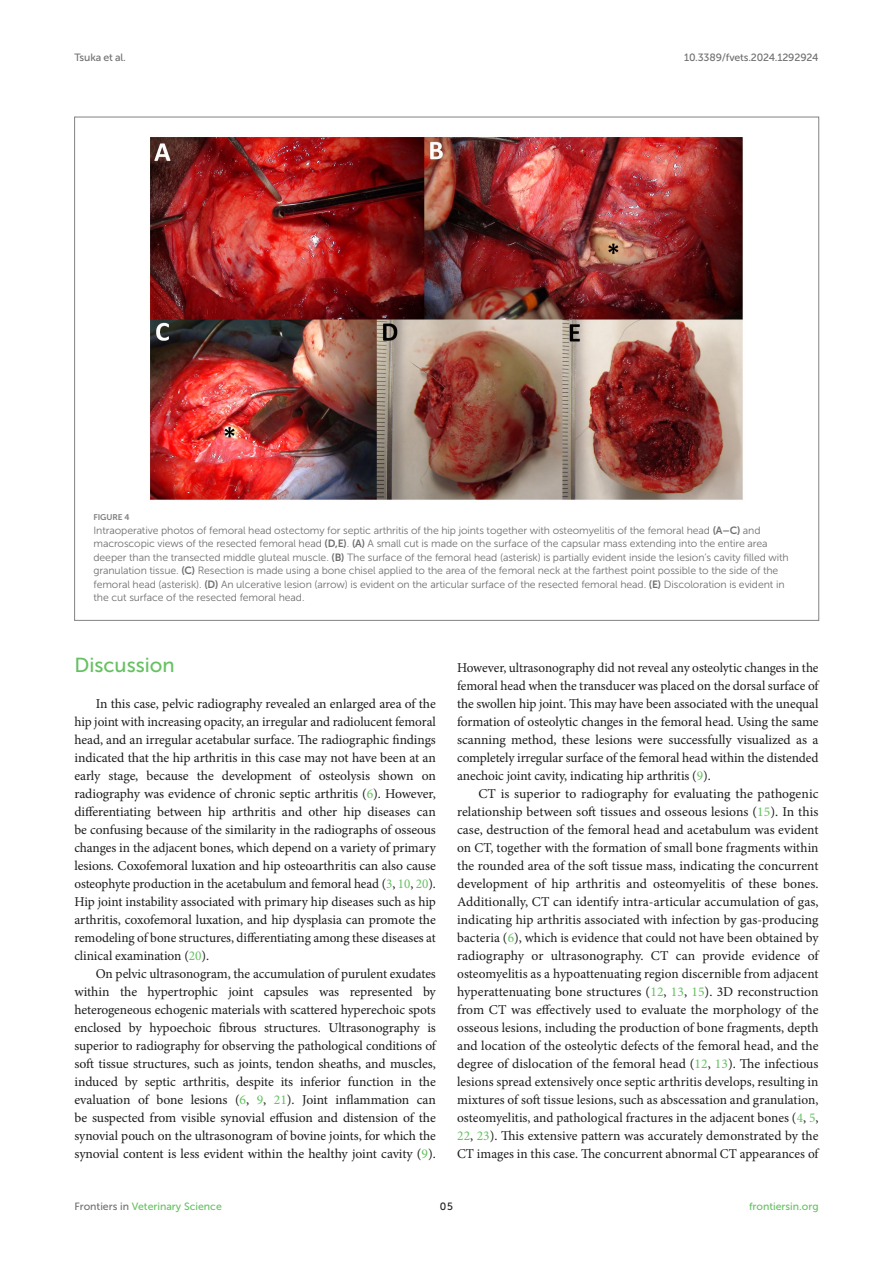
<style>
.page{position:relative;width:893px;height:1263px;background:#fff}
.page>*{position:absolute;margin:0;border:0;box-sizing:border-box;transform-origin:0 0}
.HEAD_1{font:20.25px "Museo Sans 500";color:#65c161}
.TEXT{font:13.5px/18px "Minion Pro";letter-spacing:-.005em;color:#1b1c1b;text-align:justify}
.TEXT_FLUSH{font:13.5px/18px "Minion Pro";letter-spacing:-.005em;color:#1b1c1b;text-align:justify}
.FIG_LEG{font:10.5px/13.5px "Museo Sans 300";letter-spacing:-.01em;color:#706f70}
.t1{font:10.5px "Museo Sans 500";color:#65c161}
.t2{font:10.5px "Museo Sans 500";letter-spacing:-.015em;color:#706f70}
.t3{font:10.5px "Museo Sans 500";color:#1b1c1b}
.FIG_HD{font:8.25px "Museo Sans 700";letter-spacing:-.01em;color:#7e7f7f}
.s1{font-family:"Museo Sans 700"}
.s2{color:#65c161}
.s3{color:#706f70}
</style>
<div class="page">
<img style="left:150px;top:137px;width:593px;height:363px">
<p class="t2" style="left:74px;top:51px;width:53px">Tsuka et al.</p>
<p class="t2" style="left:684px;top:51px;width:136px">10.3389/fvets.2024.1292924</p>
<p class="FIG_HD" style="left:94px;top:513px;width:37px">FIGURE 4</p>
<p class="FIG_LEG" style="left:94px;top:524px;width:697px">Intraoperative photos of femoral head ostectomy for septic arthritis of the hip joints together with osteomyelitis of the femoral head <span class="s1">(A–C)</span> and macroscopic views of the resected femoral head <span class="s1">(D,E)</span>. <span class="s1">(A)</span> A small cut is made on the surface of the capsular mass extending into the entire area deeper than the transected middle gluteal muscle. <span class="s1">(B)</span> The surface of the femoral head (asterisk) is partially evident inside the lesion’s cavity filled with granulation tissue. <span class="s1">(C)</span> Resection is made using a bone chisel applied to the area of the femoral neck at the farthest point possible to the side of the femoral head (asterisk). <span class="s1">(D)</span> An ulcerative lesion (arrow) is evident on the articular surface of the resected femoral head. <span class="s1">(E)</span> Discoloration is evident in the cut surface of the resected femoral head.</p>
<p class="HEAD_1" style="left:74px;top:654px;width:102px">Discussion</p>
<p class="TEXT_FLUSH" style="left:74px;top:695px;width:363px;text-indent:21px">In this case, pelvic radiography revealed an enlarged area of the hip joint with increasing opacity, an irregular and radiolucent femoral head, and an irregular acetabular surface. The radiographic findings indicated that the hip arthritis in this case may not have been at an early stage, because the development of osteolysis shown on radiography was evidence of chronic septic arthritis (<span class="s2">6</span>). However, differentiating between hip arthritis and other hip diseases can be confusing because of the similarity in the radiographs of osseous changes in the adjacent bones, which depend on a variety of primary lesions. Coxofemoral luxation and hip osteoarthritis can also cause osteophyte production in the acetabulum and femoral head (<span class="s2">3</span>, <span class="s2">10</span>, <span class="s2">20</span>).<br>Hip joint instability associated with primary hip diseases such as hip arthritis, coxofemoral luxation, and hip dysplasia can promote the remodeling of bone structures, differentiating among these diseases at clinical examination (<span class="s2">20</span>).</p>
<p class="TEXT" style="left:74px;top:965px;width:363px;text-indent:21px">On pelvic ultrasonogram, the accumulation of purulent exudates within the hypertrophic joint capsules was represented by heterogeneous echogenic materials with scattered hyperechoic spots enclosed by hypoechoic fibrous structures. Ultrasonography is superior to radiography for observing the pathological conditions of soft tissue structures, such as joints, tendon sheaths, and muscles, induced by septic arthritis, despite its inferior function in the evaluation of bone lesions (<span class="s2">6</span>, <span class="s2">9</span>, <span class="s2">21</span>). Joint inflammation can be suspected from visible synovial effusion and distension of the synovial pouch on the ultrasonogram of bovine joints, for which the synovial content is less evident within the healthy joint cavity (<span class="s2">9</span>).</p>
<p class="TEXT" style="left:457px;top:659px;width:363px">However, ultrasonography did not reveal any osteolytic changes in the femoral head when the transducer was placed on the dorsal surface of the swollen hip joint. This may have been associated with the unequal formation of osteolytic changes in the femoral head. Using the same scanning method, these lesions were successfully visualized as a completely irregular surface of the femoral head within the distended anechoic joint cavity, indicating hip arthritis (<span class="s2">9</span>).</p>
<p class="TEXT" style="left:457px;top:785px;width:363px;text-indent:21px">CT is superior to radiography for evaluating the pathogenic relationship between soft tissues and osseous lesions (<span class="s2">15</span>). In this case, destruction of the femoral head and acetabulum was evident on CT, together with the formation of small bone fragments within the rounded area of the soft tissue mass, indicating the concurrent development of hip arthritis and osteomyelitis of these bones.<br>Additionally, CT can identify intra-articular accumulation of gas, indicating hip arthritis associated with infection by gas-producing bacteria (<span class="s2">6</span>), which is evidence that could not have been obtained by radiography or ultrasonography. CT can provide evidence of osteomyelitis as a hypoattenuating region discernible from adjacent hyperattenuating bone structures (<span class="s2">12</span>, <span class="s2">13</span>, <span class="s2">15</span>). 3D reconstruction from CT was effectively used to evaluate the morphology of the osseous lesions, including the production of bone fragments, depth and location of the osteolytic defects of the femoral head, and the degree of dislocation of the femoral head (<span class="s2">12</span>, <span class="s2">13</span>). The infectious lesions spread extensively once septic arthritis develops, resulting in mixtures of soft tissue lesions, such as abscessation and granulation, osteomyelitis, and pathological fractures in the adjacent bones (<span class="s2">4</span>, <span class="s2">5</span>, <span class="s2">22</span>, <span class="s2">23</span>). This extensive pattern was accurately demonstrated by the CT images in this case. The concurrent abnormal CT appearances of</p>
<p class="t1" style="left:74px;top:1200px;width:149px"><span class="s3">Frontiers in</span> Veterinary Science</p>
<p class="t3" style="left:440px;top:1200px;width:14px">05</p>
<p class="t1" style="left:749px;top:1200px;width:71px">frontiersin.org</p>
</div>
